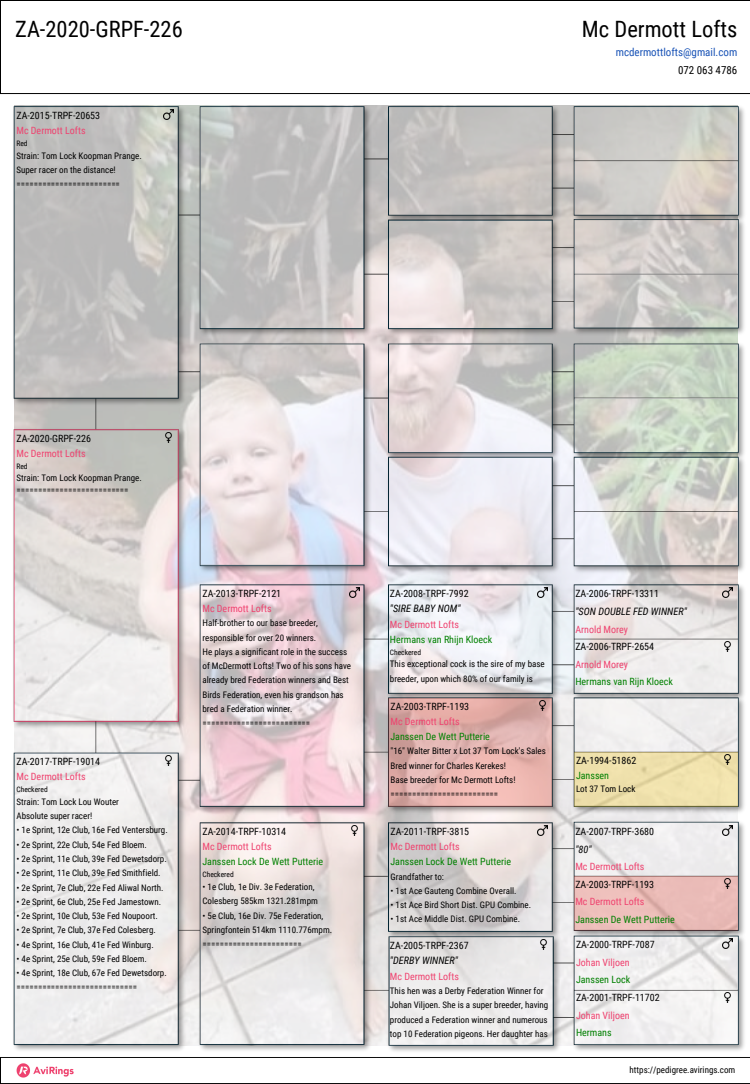
<style>
.page{position:relative;width:750px;height:1084px;background:#fff}
.page>*{position:absolute;margin:0;border:0;box-sizing:border-box;transform-origin:0 0}
.t1{font:22.5px "Roboto Condensed";color:#000}
.t2{font:11px/17.6px "Roboto Condensed";color:#1953b6;text-align:right}
.t3{font:italic 10.2px "Roboto Condensed";color:#000}
.t4{font:10px/17.6px "Roboto Condensed";color:#000}
.t5{font:10px/17.6px "Roboto Condensed";color:#ef426f}
.t6{font:10px/15px "Roboto Condensed";color:#008000}
.t7{font:9px/14.2px "Roboto Condensed";color:#000}
.t8{font:7.5px "Roboto Condensed";color:#000}
.s1{color:#000}
.s2{color:#ef426f}
.s3{color:#008000}
</style>
<div class="page">
<img style="left:0;top:0;width:750px;height:1083px">
<img style="left:14px;top:106px;width:724px;height:939px">
<svg style="left:163px;top:432px;width:10px;height:10px"></svg>
<svg style="left:164px;top:755px;width:10px;height:10px"></svg>
<svg style="left:164px;top:109px;width:10px;height:10px"></svg>
<svg style="left:349px;top:825px;width:10px;height:10px"></svg>
<svg style="left:349px;top:587px;width:10px;height:10px"></svg>
<svg style="left:538px;top:939px;width:10px;height:10px"></svg>
<svg style="left:389px;top:698px;width:163px;height:108px;background:#e2b0ac"></svg>
<svg style="left:537px;top:825px;width:10px;height:10px"></svg>
<svg style="left:537px;top:700px;width:10px;height:10px"></svg>
<svg style="left:537px;top:587px;width:10px;height:10px"></svg>
<svg style="left:723px;top:992px;width:10px;height:10px"></svg>
<div style="left:574px;top:876px;width:163px;height:54px;background:#ebbdb8"></div>
<div style="left:574px;top:752px;width:163px;height:54px;background:#efe1ac"></div>
<svg style="left:723px;top:938px;width:10px;height:10px"></svg>
<svg style="left:724px;top:878px;width:7px;height:10px"></svg>
<svg style="left:723px;top:825px;width:10px;height:10px"></svg>
<svg style="left:724px;top:754px;width:7px;height:10px"></svg>
<svg style="left:723px;top:641px;width:10px;height:10px"></svg>
<svg style="left:723px;top:587px;width:10px;height:10px"></svg>
<img style="left:15px;top:1060px;width:60px;height:20px">
<p class="t1" style="left:15px;top:16px;width:169px">ZA-2020-GRPF-226</p>
<p class="t1" style="left:582px;top:16px;width:157px">Mc Dermott Lofts</p>
<p class="t2" style="left:616px;top:44px;width:123px">mcdermottlofts@gmail.com<br><span class="s1">072 063 4786</span></p>
<p class="t4" style="left:16px;top:108px;width:85px;line-height:15px">ZA-2015-TRPF-20653<br><span class="s2">Mc Dermott Lofts</span></p>
<p class="t8" style="left:16px;top:139px;width:13px">Red</p>
<p class="t7" style="left:16px;top:148px;width:127px">Strain: Tom Lock Koopman Prange.<br>Super racer on the distance! ========================</p>
<p class="t4" style="left:16px;top:430px;width:76px">ZA-2020-GRPF-226</p>
<p class="t5" style="left:16px;top:445px;width:71px">Mc Dermott Lofts</p>
<h1 class="t8" style="left:16px;top:462px;width:13px">Red</h1>
<h2 class="t7" style="left:16px;top:470px;width:127px">Strain: Tom Lock Koopman Prange.</h2>
<p class="t7" style="left:16px;top:483px;width:114px">==========================</p>
<p class="t4" style="left:16px;top:753px;width:85px">ZA-2017-TRPF-19014</p>
<p class="t5" style="left:16px;top:768px;width:71px">Mc Dermott Lofts</p>
<p class="t8" style="left:16px;top:785px;width:33px">Checkered</p>
<p class="t7" style="left:16px;top:794px;width:104px">Strain: Tom Lock Lou Wouter</p>
<p class="t7" style="left:16px;top:809px;width:77px">Absolute super racer!</p>
<p class="t7" style="left:16px;top:823px;width:153px">• 1e Sprint, 12e Club, 16e Fed Ventersburg.</p>
<p class="t7" style="left:16px;top:837px;width:132px">• 2e Sprint, 22e Club, 54e Fed Bloem.</p>
<p class="t7" style="left:16px;top:851px;width:152px">• 2e Sprint, 11e Club, 39e Fed Dewetsdorp.</p>
<p class="t7" style="left:16px;top:866px;width:146px">• 2e Sprint, 11e Club, 39e Fed Smithfield.</p>
<p class="t7" style="left:16px;top:880px;width:148px">• 2e Sprint, 7e Club, 22e Fed Aliwal North.</p>
<p class="t7" style="left:16px;top:894px;width:146px">• 2e Sprint, 6e Club, 25e Fed Jamestown.</p>
<p class="t7" style="left:16px;top:908px;width:143px">• 2e Sprint, 10e Club, 53e Fed Noupoort.</p>
<p class="t7" style="left:16px;top:923px;width:141px">• 2e Sprint, 7e Club, 37e Fed Colesberg.</p>
<p class="t7" style="left:16px;top:937px;width:139px">• 4e Sprint, 16e Club, 41e Fed Winburg.</p>
<p class="t7" style="left:16px;top:951px;width:132px">• 4e Sprint, 25e Club, 59e Fed Bloem.</p>
<p class="t7" style="left:16px;top:965px;width:152px">• 4e Sprint, 18e Club, 67e Fed Dewetsdorp.</p>
<p class="t7" style="left:16px;top:980px;width:122px">============================</p>
<p class="t4" style="left:202px;top:585px;width:80px">ZA-2013-TRPF-2121</p>
<p class="t5" style="left:202px;top:600px;width:71px">Mc Dermott Lofts</p>
<p class="t7" style="left:202px;top:616px;width:117px">Half-brother to our base breeder,</p>
<p class="t7" style="left:202px;top:630px;width:115px">responsible for over 20 winners.</p>
<p class="t7" style="left:202px;top:644px;width:146px">He plays a significant role in the success</p>
<p class="t7" style="left:202px;top:659px;width:150px">of McDermott Lofts! Two of his sons have already bred Federation winners and Best<br>Birds Federation, even his grandson has</p>
<p class="t7" style="left:202px;top:701px;width:109px">bred a Federation winner. =========================</p>
<p class="t6" style="left:202px;top:824px;width:122px"><span class="s1">ZA-2014-TRPF-10314<br></span><span class="s2">Mc Dermott Lofts<br></span>Janssen Lock De Wett Putterie</p>
<p class="t8" style="left:202px;top:870px;width:33px">Checkered</p>
<p class="t7" style="left:202px;top:879px;width:117px">• 1e Club, 1e Div. 3e Federation,<br>Colesberg 585km 1321.281mpm</p>
<p class="t7" style="left:202px;top:908px;width:131px">• 5e Club, 16e Div. 75e Federation,<br>Springfontein 514km 1110.776mpm. =======================</p>
<p class="t4" style="left:390px;top:585px;width:80px">ZA-2008-TRPF-7992</p>
<p class="t3" style="left:390px;top:602px;width:72px">"SIRE BABY NOM"</p>
<p class="t5" style="left:390px;top:615px;width:71px">Mc Dermott Lofts</p>
<p class="t6" style="left:390px;top:631px;width:104px">Hermans van Rhijn Kloeck</p>
<p class="t8" style="left:390px;top:647px;width:33px">Checkered</p>
<p class="t7" style="left:390px;top:657px;width:156px">This exceptional cock is the sire of my base breeder, upon which 80% of our family is</p>
<p class="t6" style="left:390px;top:699px;width:101px"><span class="s1">ZA-2003-TRPF-1193<br></span><span class="s2">Mc Dermott Lofts<br></span>Janssen De Wett Putterie</p>
<p class="t7" style="left:390px;top:744px;width:157px">"16" Walter Bitter x Lot 37 Tom Lock's Sales Bred winner for Charles Kerekes!<br>Base breeder for Mc Dermott Lofts! =========================</p>
<p class="t6" style="left:390px;top:824px;width:122px"><span class="s1">ZA-2011-TRPF-3815<br></span><span class="s2">Mc Dermott Lofts<br></span>Janssen Lock De Wett Putterie</p>
<p class="t7" style="left:390px;top:869px;width:55px">Grandfather to:</p>
<p class="t7" style="left:390px;top:883px;width:128px">• 1st Ace Gauteng Combine Overall.</p>
<p class="t7" style="left:390px;top:897px;width:142px">• 1st Ace Bird Short Dist. GPU Combine.</p>
<p class="t7" style="left:390px;top:912px;width:131px">• 1st Ace Middle Dist. GPU Combine.</p>
<p class="t4" style="left:390px;top:937px;width:80px">ZA-2005-TRPF-2367</p>
<p class="t3" style="left:390px;top:954px;width:70px">"DERBY WINNER"</p>
<p class="t5" style="left:390px;top:967px;width:71px">Mc Dermott Lofts</p>
<p class="t7" style="left:390px;top:983px;width:160px">This hen was a Derby Federation Winner for Johan Viljoen. She is a super breeder, having produced a Federation winner and numerous top 10 Federation pigeons. Her daughter has</p>
<p class="t4" style="left:575px;top:584px;width:85px">ZA-2006-TRPF-13311</p>
<p class="t3" style="left:575px;top:605px;width:113px">"SON DOUBLE FED WINNER"</p>
<p class="t5" style="left:575px;top:620px;width:99px">Arnold Morey<br><span class="s1">ZA-2006-TRPF-2654<br></span>Arnold Morey<br><span class="s3">Hermans van Rijn Kloeck</span></p>
<p class="t4" style="left:576px;top:753px;width:62px;line-height:15px">ZA-1994-51862<br><span class="s3">Janssen</span></p>
<p class="t7" style="left:576px;top:782px;width:61px">Lot 37 Tom Lock</p>
<p class="t4" style="left:575px;top:822px;width:80px">ZA-2007-TRPF-3680</p>
<p class="t3" style="left:575px;top:843px;width:18px">"80"</p>
<p class="t5" style="left:575px;top:857px;width:101px">Mc Dermott Lofts<br><span class="s1">ZA-2003-TRPF-1193<br></span>Mc Dermott Lofts<br><span class="s3">Janssen De Wett Putterie</span></p>
<p class="t4" style="left:576px;top:935px;width:85px">ZA-2000-TRPF-7087<br><span class="s2">Johan Viljoen<br></span><span class="s3">Janssen Lock<br></span>ZA-2001-TRPF-11702<br><span class="s2">Johan Viljoen<br></span><span class="s3">Hermans</span></p>
<p class="t7" style="left:630px;top:1062px;width:107px">https://pedigree.avirings.com</p>
</div>
